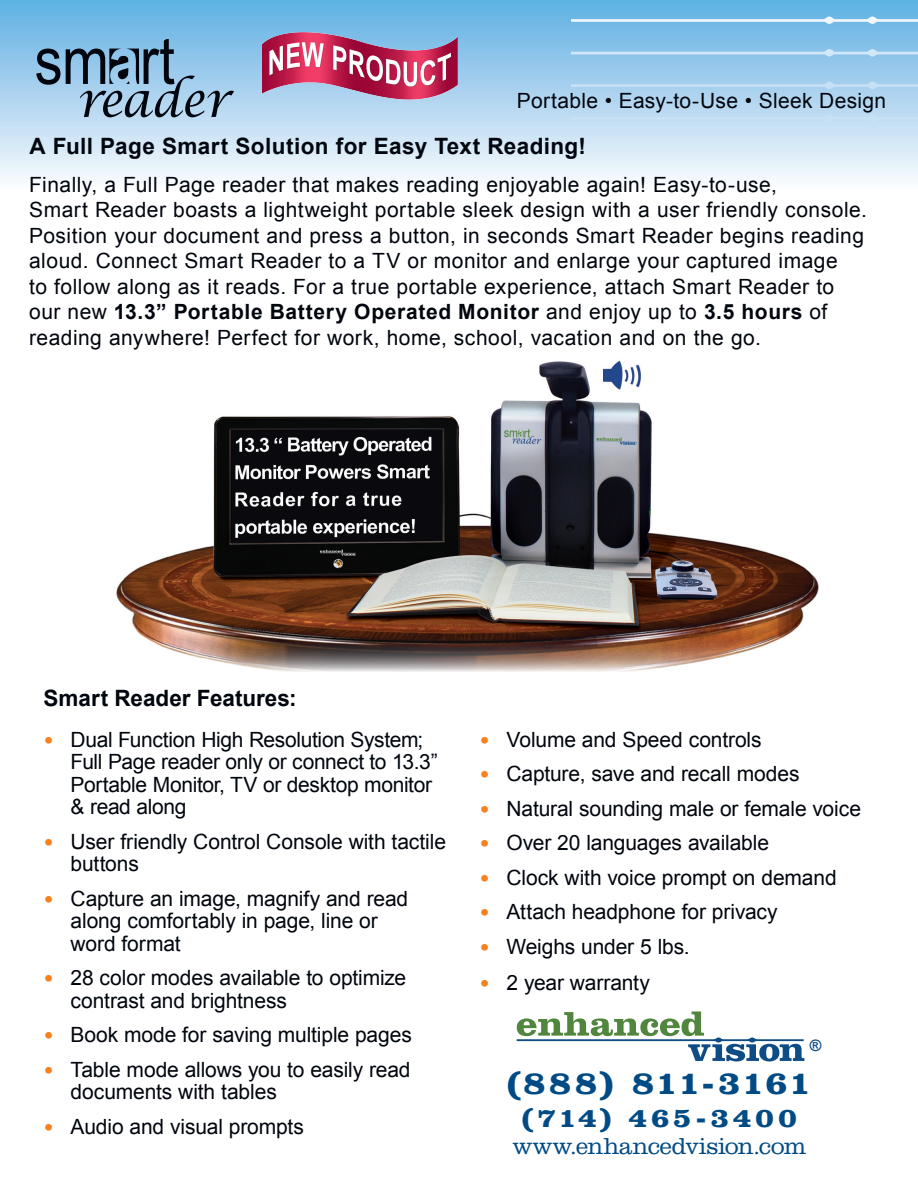
<style>
.page{position:relative;width:918px;height:1188px;background:#fff}
.page>*{position:absolute;margin:0;border:0;box-sizing:border-box;transform-origin:0 0}
.Lg_Mnl_Header{font:700 33.45px "Clarendon LT Std";letter-spacing:.05em;color:#004b85;scale:1.08 1}
.Lg_Mnl_Header-2{font:700 27.9px "Clarendon LT Std";letter-spacing:.13em;color:#004b85;scale:1.08 1}
.Lg_Mnl_Header-3{font:300 24px "Clarendon LT Std";letter-spacing:-.01em;color:#004b84}
.Lg_Mnl_Header-4{font:700 22.5px "Arial";letter-spacing:.02em;color:#01060e}
.Body{font:700 22.5px "Arial";color:#01060e}
.Paragraph_Style_5{font:21px/22.5px "Arial";letter-spacing:-.005em;color:#01060e}
.Body-2{font:21px/25.5px "Arial";letter-spacing:.025em;color:#01060e}
.Lg_Mnl_Header-5{font:21px "Arial";letter-spacing:.015em;color:#01060e}
.Lg_Mnl_Header-6{font:700 15.75px "Arial";color:#0d4c85}
.s1{font-weight:700}
.s2{font-family:"Americana Std";color:#f58220}
</style>
<div class="page">
<div style="left:0;top:0;width:918px;height:189px;background:linear-gradient(to bottom,#5eaee3,#fcfbfd)"></div>
<img style="left:116px;top:360px;width:703px;height:312px">
<img style="left:261px;top:30px;width:197px;height:77px">
<img style="left:571px;top:8px;width:347px;height:128px">
<svg style="left:36px;top:49px;width:24px;height:36px"></svg>
<svg style="left:66px;top:40px;width:168px;height:77px;background:#7a9eb9"></svg>
<svg style="left:517px;top:1011px;width:187px;height:25px"></svg>
<hr style="left:517px;top:1039px;width:287px;height:2px;background:#0d4c85">
<svg style="left:713px;top:1037px;width:11px;height:6px"></svg>
<svg style="left:747px;top:1037px;width:10px;height:6px"></svg>
<svg style="left:688px;top:1044px;width:116px;height:17px"></svg>
<p class="Lg_Mnl_Header-5" style="left:517px;top:87px;width:371px">Portable • Easy-to-Use • Sleek Design</p>
<p class="Lg_Mnl_Header-4" style="left:29px;top:131px;width:558px">A Full Page Smart Solution for Easy Text Reading!</p>
<p class="Body-2" style="left:29px;top:172px;width:839px">Finally, a Full Page reader that makes reading enjoyable again! Easy-to-use,<br>Smart Reader boasts a lightweight portable sleek design with a user friendly console.<br>Position your document and press a button, in seconds Smart Reader begins reading aloud. Connect Smart Reader to a TV or monitor and enlarge your captured image<br>to follow along as it reads. For a true portable experience, attach Smart Reader to our new <span class="s1">13.3” Portable Battery Operated Monitor</span> and enjoy up to <span class="s1">3.5 hours</span> of reading anywhere! Perfect for work, home, school, vacation and on the go.</p>
<p class="Body" style="left:44px;top:683px;width:255px">Smart Reader Features:</p>
<p class="Paragraph_Style_5" style="left:71px;top:728px;width:369px;text-indent:-27px"><span class="s2">•</span> Dual Function High Resolution System; Full Page reader only or connect to 13.3” Portable Monitor, TV or desktop monitor &amp; read along</p>
<p class="Paragraph_Style_5" style="left:71px;top:830px;width:377px;text-indent:-27px"><span class="s2">•</span> User friendly Control Console with tactile buttons</p>
<p class="Paragraph_Style_5" style="left:71px;top:887px;width:339px;text-indent:-27px"><span class="s2">•</span> Capture an image, magnify and read along comfortably in page, line or word format</p>
<p class="Paragraph_Style_5" style="left:71px;top:967px;width:337px;text-indent:-27px"><span class="s2">•</span> 28 color modes available to optimize contrast and brightness</p>
<p class="Paragraph_Style_5" style="left:44px;top:1024px;width:370px"><span class="s2">•</span> Book mode for saving multiple pages</p>
<p class="Paragraph_Style_5" style="left:71px;top:1058px;width:342px;text-indent:-27px"><span class="s2">•</span> Table mode allows you to easily read documents with tables</p>
<p class="Paragraph_Style_5" style="left:44px;top:1115px;width:262px"><span class="s2">•</span> Audio and visual prompts</p>
<p class="Paragraph_Style_5" style="left:480px;top:728px;width:284px"><span class="s2">•</span> Volume and Speed controls</p>
<p class="Paragraph_Style_5" style="left:480px;top:763px;width:321px"><span class="s2">•</span> Capture, save and recall modes</p>
<p class="Paragraph_Style_5" style="left:480px;top:797px;width:383px"><span class="s2">•</span> Natural sounding male or female voice</p>
<p class="Paragraph_Style_5" style="left:480px;top:832px;width:291px"><span class="s2">•</span> Over 20 languages available</p>
<p class="Paragraph_Style_5" style="left:480px;top:866px;width:359px"><span class="s2">•</span> Clock with voice prompt on demand</p>
<p class="Paragraph_Style_5" style="left:480px;top:901px;width:300px"><span class="s2">•</span> Attach headphone for privacy</p>
<p class="Paragraph_Style_5" style="left:480px;top:935px;width:212px"><span class="s2">•</span> Weighs under 5 lbs.</p>
<p class="Paragraph_Style_5" style="left:480px;top:971px;width:172px"><span class="s2">•</span> 2 year warranty</p>
<p class="Lg_Mnl_Header-6" style="left:810px;top:1035px;width:13px">®</p>
<p class="Lg_Mnl_Header" style="left:507px;top:1062px;width:283px">(888) 811-3161</p>
<p class="Lg_Mnl_Header-2" style="left:522px;top:1100px;width:256px">(714) 465-3400</p>
<p class="Lg_Mnl_Header-3" style="left:512px;top:1132px;width:295px">www.enhancedvision.com</p>
</div>
